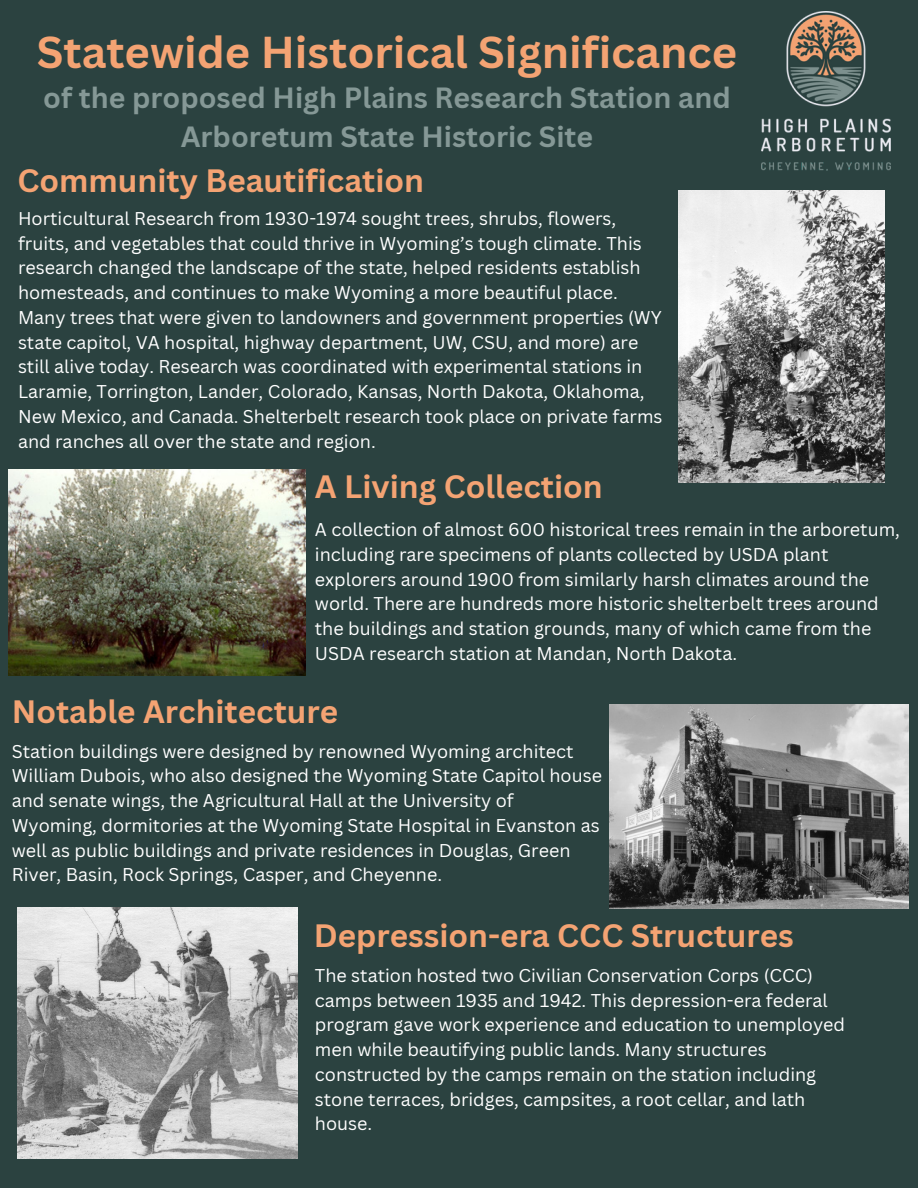
<style>
.page{position:relative;width:918px;height:1188px;background:#2b4240}
.page>*{position:absolute;margin:0;border:0;box-sizing:border-box;transform-origin:0 0}
.t1{font:700 43.5px "Canva Sans";color:#f4a373}
.t2{font:700 31.5px "Canva Sans";color:#f4a373}
.t3{font:700 28.5px/39.3px "Canva Sans";color:#859896;text-align:center}
.t4{font:18px/24.8px "Canva Sans";color:#fff}
</style>
<div class="page">
<img style="left:761px;top:11px;width:130px;height:160px">
<img style="left:679px;top:191px;width:206px;height:291px">
<img style="left:610px;top:705px;width:299px;height:203px">
<img style="left:17px;top:908px;width:280px;height:251px">
<img style="left:9px;top:469px;width:297px;height:206px">
<p class="t1" style="left:37px;top:22px;width:702px">Statewide Historical Significance</p>
<p class="t3" style="left:43px;top:77px;width:689px">of the proposed High Plains Research Station and<br>Arboretum State Historic Site</p>
<p class="t2" style="left:18px;top:158px;width:408px">Community Beautification</p>
<p class="t4" style="left:18px;top:205px;width:646px">Horticultural Research from 1930-1974 sought trees, shrubs, flowers, fruits, and vegetables that could thrive in Wyoming’s tough climate. This research changed the landscape of the state, helped residents establish homesteads, and continues to make Wyoming a more beautiful place.<br>Many trees that were given to landowners and government properties (WY state capitol, VA hospital, highway department, UW, CSU, and more) are still alive today. Research was coordinated with experimental stations in Laramie, Torrington, Lander, Colorado, Kansas, North Dakota, Oklahoma, New Mexico, and Canada. Shelterbelt research took place on private farms and ranches all over the state and region.</p>
<p class="t2" style="left:315px;top:465px;width:289px">A Living Collection</p>
<p class="t4" style="left:315px;top:517px;width:587px">A collection of almost 600 historical trees remain in the arboretum, including rare specimens of plants collected by USDA plant explorers around 1900 from similarly harsh climates around the world. There are hundreds more historic shelterbelt trees around the buildings and station grounds, many of which came from the USDA research station at Mandan, North Dakota.</p>
<p class="t2" style="left:12px;top:689px;width:328px">Notable Architecture</p>
<p class="t4" style="left:12px;top:738px;width:592px">Station buildings were designed by renowned Wyoming architect William Dubois, who also designed the Wyoming State Capitol house and senate wings, the Agricultural Hall at the University of Wyoming, dormitories at the Wyoming State Hospital in Evanston as well as public buildings and private residences in Douglas, Green River, Basin, Rock Springs, Casper, and Cheyenne.</p>
<p class="t2" style="left:314px;top:914px;width:482px">Depression-era CCC Structures</p>
<p class="t4" style="left:315px;top:963px;width:532px">The station hosted two Civilian Conservation Corps (CCC) camps between 1935 and 1942. This depression-era federal program gave work experience and education to unemployed men while beautifying public lands. Many structures constructed by the camps remain on the station including stone terraces, bridges, campsites, a root cellar, and lath house.</p>
</div>
